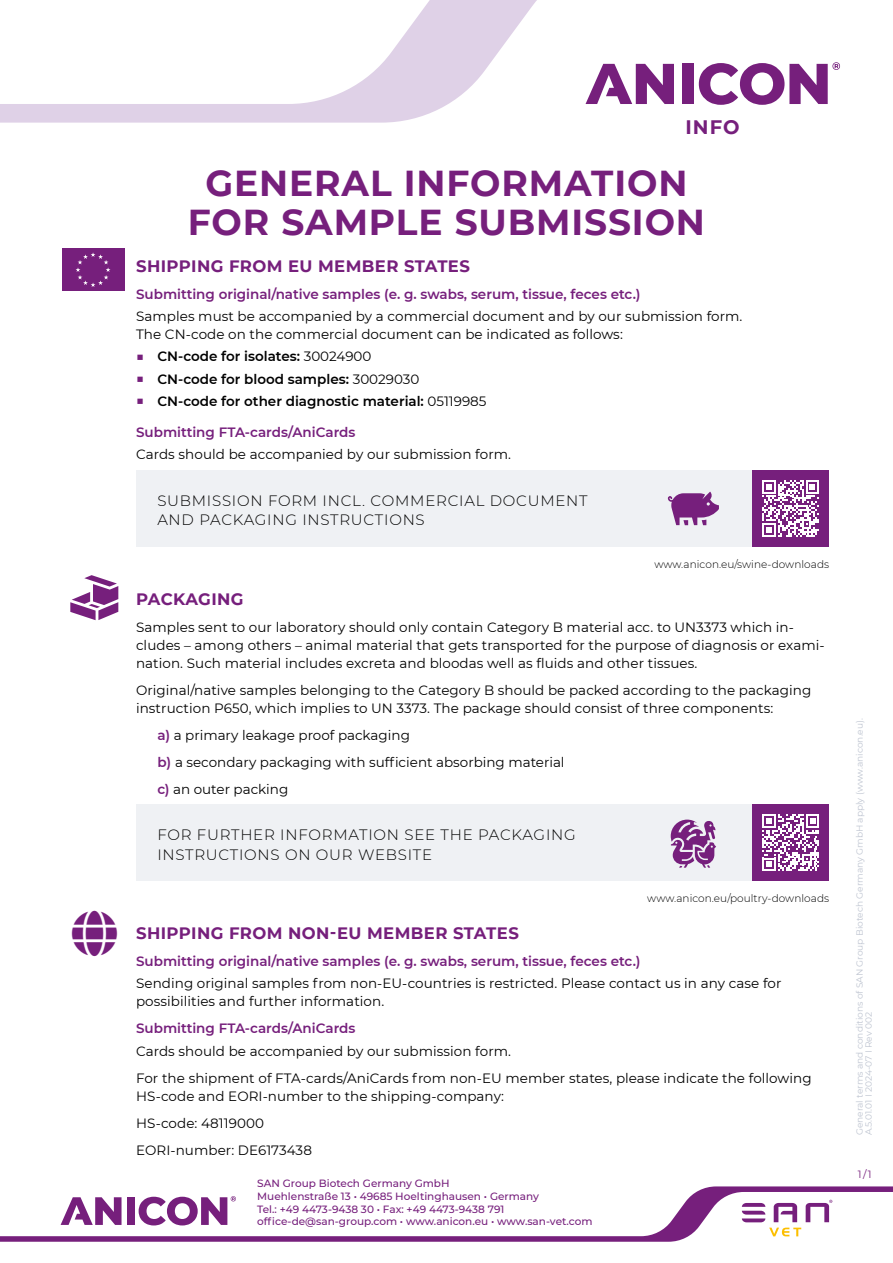
<style>
.page{position:relative;width:893px;height:1263px;background:#fff}
.page>*{position:absolute;margin:0;border:0;box-sizing:border-box;transform-origin:0 0}
.t1{font:700 36px/39px "Montserrat";letter-spacing:.025em;color:#761f7c;text-align:center}
.t2{font:700 19.5px "Montserrat";color:#761f7c}
.t3{font:700 16.5px "Montserrat";letter-spacing:.025em;color:#761f7c}
.t4{font:300 15px/19.5px "Montserrat";letter-spacing:.05em;color:#000}
.t5{font:13.5px/18px "Montserrat";letter-spacing:.005em;color:#000}
.t6{font:600 13.5px "Montserrat";color:#761f7c}
.t7{font:600 13.5px "Montserrat";color:#000}
.t8{font:500 10.5px/12.6px "Montserrat";color:#761f7c}
.t9{font:300 10.5px "Montserrat";letter-spacing:.005em;color:#000}
.t10{font:10.5px "Montserrat";color:#761f7c}
.t11{font:9px/9px "Montserrat";color:#bfc5d1}
.s1{font-weight:400;color:#761f7c}
.s2{font-weight:400}
.s3{font-weight:600;color:#761f7c}
</style>
<div class="page">
<svg style="left:0;top:1186px;width:893px;height:56px"></svg>
<svg style="left:742px;top:1200px;width:90px;height:36px"></svg>
<div style="left:127px;top:1197px;width:8px;height:28px;background:#761f7c"></div>
<svg style="left:139px;top:1196px;width:97px;height:29px"></svg>
<svg style="left:61px;top:1197px;width:61px;height:28px"></svg>
<svg style="left:0;top:0;width:537px;height:123px"></svg>
<div style="left:682px;top:64px;width:12px;height:40px;background:#761f7c"></div>
<svg style="left:699px;top:62px;width:141px;height:43px"></svg>
<svg style="left:585px;top:64px;width:89px;height:40px"></svg>
<div style="left:136px;top:470px;width:673px;height:76px;background:#eff1f4"></div>
<div style="left:752px;top:470px;width:77px;height:77px;background:#761f7c"></div>
<svg style="left:762px;top:480px;width:57px;height:57px"></svg>
<div style="left:136px;top:804px;width:673px;height:77px;background:#eff1f4"></div>
<div style="left:753px;top:804px;width:76px;height:77px;background:#761f7c"></div>
<svg style="left:762px;top:814px;width:57px;height:57px"></svg>
<svg style="left:70px;top:575px;width:48px;height:45px"></svg>
<svg style="left:668px;top:492px;width:51px;height:33px"></svg>
<svg style="left:671px;top:819px;width:45px;height:49px"></svg>
<div style="left:62px;top:248px;width:62px;height:43px;background:#761f7c"></div>
<svg style="left:76px;top:252px;width:34px;height:35px"></svg>
<h2 class="t2" style="left:686px;top:113px;width:55px">INFO</h2>
<h1 class="t1" style="left:188px;top:162px;width:519px">GENERAL INFORMATION<br>FOR SAMPLE SUBMISSION</h1>
<p class="t3" style="left:136px;top:254px;width:335px">SHIPPING FROM EU MEMBER STATES</p>
<p class="t6" style="left:136px;top:284px;width:506px">Submitting original/native samples (e. g. swabs, serum, tissue, feces etc.)</p>
<p class="t5" style="left:136px;top:307px;width:608px">Samples must be accompanied by a commercial document and by our submission form.<br>The CN-code on the commercial document can be indicated as follows:</p>
<p class="t7" style="left:136px;top:347px;width:237px"><span class="s1">■</span> CN-code for isolates: <span class="s2">30024900</span></p>
<p class="t7" style="left:136px;top:369px;width:285px"><span class="s1">■</span> CN-code for blood samples: <span class="s2">30029030</span></p>
<p class="t7" style="left:136px;top:391px;width:352px"><span class="s1">■</span> CN-code for other diagnostic material: <span class="s2">05119985</span></p>
<p class="t6" style="left:136px;top:423px;width:221px">Submitting FTA-cards/AniCards</p>
<p class="t5" style="left:136px;top:445px;width:376px">Cards should be accompanied by our submission form.</p>
<p class="t4" style="left:157px;top:490px;width:432px">SUBMISSION FORM INCL. COMMERCIAL DOCUMENT<br>AND PACKAGING INSTRUCTIONS</p>
<p class="t9" style="left:654px;top:557px;width:176px">www.anicon.eu/swine-downloads</p>
<p class="t3" style="left:136px;top:587px;width:109px">PACKAGING</p>
<p class="t5" style="left:136px;top:618px;width:690px">Samples sent to our laboratory should only contain Category B material acc. to UN3373 which in&shy;cludes – among others – animal material that gets transported for the purpose of diagnosis or exami&shy;nation. Such material includes excreta and bloodas well as fluids and other tissues.</p>
<p class="t5" style="left:136px;top:681px;width:677px">Original/native samples belonging to the Category B should be packed according to the packaging instruction P650, which implies to UN 3373. The package should consist of three components:</p>
<p class="t5" style="left:157px;top:721px;width:409px;line-height:27px"><span class="s3">a)</span> a primary leakage proof packaging<br><span class="s3">b)</span> a secondary packaging with sufficient absorbing material <span class="s3">c)</span> an outer packing</p>
<p class="t4" style="left:157px;top:825px;width:420px">FOR FURTHER INFORMATION SEE THE PACKAGING<br>INSTRUCTIONS ON OUR WEBSITE</p>
<p class="t9" style="left:647px;top:891px;width:183px">www.anicon.eu/poultry-downloads</p>
<p class="t3" style="left:136px;top:921px;width:384px">SHIPPING FROM NON-EU MEMBER STATES</p>
<p class="t6" style="left:136px;top:952px;width:506px">Submitting original/native samples (e. g. swabs, serum, tissue, feces etc.)</p>
<p class="t5" style="left:136px;top:974px;width:647px">Sending original samples from non-EU-countries is restricted. Please contact us in any case for possibilities and further information.</p>
<p class="t6" style="left:136px;top:1019px;width:221px">Submitting FTA-cards/AniCards</p>
<p class="t5" style="left:136px;top:1037px;width:677px;line-height:27px">Cards should be accompanied by our submission form.<br>For the shipment of FTA-cards/AniCards from non-EU member states, please indicate the following</p>
<p class="t5" style="left:136px;top:1082px;width:369px;line-height:27px">HS-code and EORI-number to the shipping-company:<br>HS-code: 48119000<br>EORI-number: DE6173438</p>
<p class="t8" style="left:257px;top:1177px;width:337px">SAN Group Biotech Germany GmbH<br>Muehlenstraße 13 • 49685 Hoeltinghausen • Germany<br>Tel.: +49 4473-9438 30 • Fax: +49 4473-9438 791 office-de@san-group.com • www.anicon.eu • www.san-vet.com</p>
<p class="t11" style="left:855px;top:1135px;width:419px;rotate:-90deg">General terms and conditions of SAN Group Biotech Germany GmbH apply (www.anicon.eu).<br>A.5.01.01 I 2024-07 I Rev 002</p>
<p class="t10" style="left:858px;top:1167px;width:15px">1 / 1</p>
</div>
